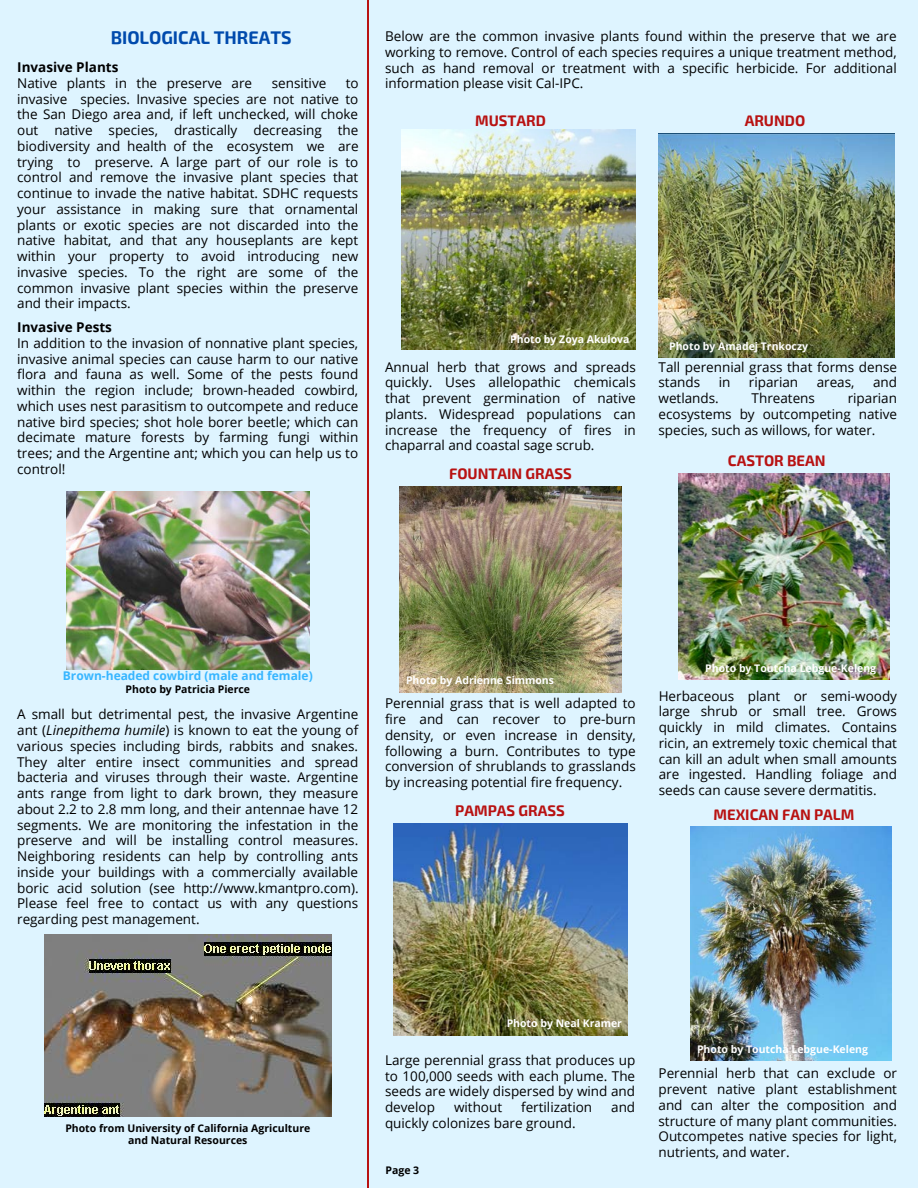
<style>
.page{position:relative;width:918px;height:1188px;background:#def4ff}
.page>*{position:absolute;margin:0;border:0;box-sizing:border-box;transform-origin:0 0}
.t1{font:700 18px "Exo 2";color:#004aad}
.t2{font:700 15px "Exo 2";color:#b81212}
.t3{font:13.5px/15.8px "Open Sans";color:#000;text-align:justify}
.t4{font:700 12px "Open Sans";color:#38b6ff}
.t5{font:700 10.5px "Open Sans";color:#fff}
.t6{font:700 10.5px/12.3px "Open Sans";color:#000;text-align:center}
.s1{font-weight:700}
.s2{font-style:italic}
</style>
<div class="page">
<img style="left:66px;top:492px;width:243px;height:177px">
<img style="left:401px;top:129px;width:234px;height:221px">
<img style="left:394px;top:823px;width:234px;height:213px">
<img style="left:678px;top:473px;width:212px;height:206px">
<hr style="left:367px;top:0;width:2px;height:1188px;background:#b81212">
<img style="left:45px;top:935px;width:287px;height:182px">
<img style="left:659px;top:133px;width:236px;height:224px">
<img style="left:399px;top:486px;width:222px;height:206px">
<img style="left:691px;top:826px;width:200px;height:234px">
<p class="t1" style="left:111px;top:26px;width:183px">BIOLOGICAL THREATS</p>
<h3 class="t3" style="left:17px;top:59px;width:237px"><span class="s1">Invasive Plants<br></span>Native plants in the preserve are</h3>
<h3 class="t3" style="left:272px;top:75px;width:56px">sensitive</h3>
<h3 class="t3" style="left:17px;top:75px;width:343px;text-indent:329px">to invasive species. Invasive species are not native to the San Diego area and, if left unchecked, will choke out native species, drastically decreasing the biodiversity and health of the ecosystem we are trying to preserve. A large part of our role is to control and remove the invasive plant species that continue to invade the native habitat. SDHC requests your assistance in making sure that ornamental plants or exotic species are not discarded into the native habitat, and that any houseplants are kept within your property to avoid introducing new invasive species. To the right are some of the common invasive plant species within the preserve</h3>
<p class="t3" style="left:17px;top:295px;width:115px">and their impacts.</p>
<p class="t3" style="left:17px;top:319px;width:343px;text-align:left"><span class="s1">Invasive Pests<br></span>In addition to the invasion of nonnative plant species, invasive animal species can cause harm to our native flora and fauna as well. Some of the pests found within the region include; brown-headed cowbird, which uses nest parasitism to outcompete and reduce native bird species; shot hole borer beetle; which can decimate mature forests by farming fungi within trees; and the Argentine ant; which you can help us to control!</p>
<h2 class="t3" style="left:385px;top:28px;width:513px">Below are the common invasive plants found within the preserve that we are working to remove. Control of each species requires a unique treatment method, such as hand removal or treatment with a specific herbicide. For additional information please visit Cal-IPC.</h2>
<p class="t2" style="left:475px;top:111px;width:72px">MUSTARD</p>
<h3 class="t2" style="left:745px;top:111px;width:62px">ARUNDO</h3>
<p class="t5" style="left:510px;top:332px;width:121px">Photo by Zoya Akulova</p>
<p class="t5" style="left:669px;top:339px;width:140px">Photo by Amadej Trnkoczy</p>
<h2 class="t3" style="left:385px;top:358px;width:252px">Annual herb that grows and spreads quickly. Uses allelopathic chemicals that prevent germination of native plants. Widespread populations can increase the frequency of fires in chaparral and coastal sage scrub.</h2>
<p class="t3" style="left:659px;top:358px;width:240px">Tall perennial grass that forms dense stands</p>
<p class="t3" style="left:719px;top:374px;width:13px">in</p>
<p class="t3" style="left:749px;top:374px;width:51px">riparian</p>
<p class="t3" style="left:817px;top:374px;width:39px">areas,</p>
<p class="t3" style="left:873px;top:374px;width:26px">and</p>
<p class="t3" style="left:659px;top:390px;width:62px">wetlands.</p>
<p class="t3" style="left:752px;top:390px;width:65px">Threatens</p>
<p class="t3" style="left:659px;top:390px;width:240px;text-indent:189px">riparian ecosystems by outcompeting native species, such as willows, for water.</p>
<h2 class="t2" style="left:728px;top:451px;width:99px">CASTOR BEAN</h2>
<h3 class="t2" style="left:449px;top:464px;width:124px">FOUNTAIN GRASS</h3>
<h3 class="t4" style="left:63px;top:667px;width:251px">Brown-headed cowbird (male and female)</h3>
<h3 class="t6" style="left:126px;top:683px;width:126px">Photo by Patricia Pierce</h3>
<h3 class="t3" style="left:17px;top:706px;width:343px">A small but detrimental pest, the invasive Argentine ant (<span class="s2">Linepithema humile</span>) is known to eat the young of various species including birds, rabbits and snakes.<br>They alter entire insect communities and spread bacteria and viruses through their waste. Argentine ants range from light to dark brown, they measure about 2.2 to 2.8 mm long, and their antennae have 12 segments. We are monitoring the infestation in the preserve and will be installing control measures.<br>Neighboring residents can help by controlling ants inside your buildings with a commercially available boric acid solution (see http://www.kmantpro.com).<br>Please feel free to contact us with any questions regarding pest management.</h3>
<h3 class="t5" style="left:406px;top:673px;width:150px">Photo by Adrienne Simmons</h3>
<p class="t3" style="left:385px;top:695px;width:252px">Perennial grass that is well adapted to fire and can recover to pre-burn density, or even increase in density, following a burn. Contributes to type conversion of shrublands to grasslands by increasing potential fire frequency.</p>
<h3 class="t2" style="left:455px;top:801px;width:111px">PAMPAS GRASS</h3>
<h3 class="t5" style="left:705px;top:661px;width:172px">Photo by Toutcha Lebgue-Keleng</h3>
<p class="t3" style="left:659px;top:687px;width:240px">Herbaceous plant or semi-woody large shrub or small tree. Grows quickly in mild climates. Contains ricin, an extremely toxic chemical that can kill an adult when small amounts are ingested. Handling foliage and seeds can cause severe dermatitis.</p>
<h2 class="t2" style="left:714px;top:805px;width:142px">MEXICAN FAN PALM</h2>
<p class="t6" style="left:65px;top:1122px;width:246px">Photo from University of California Agriculture and Natural Resources</p>
<p class="t5" style="left:507px;top:1016px;width:117px">Photo by Neal Kramer</p>
<p class="t3" style="left:385px;top:1052px;width:252px">Large perennial grass that produces up to 100,000 seeds with each plume. The seeds are widely dispersed by wind and develop</p>
<p class="t3" style="left:454px;top:1099px;width:50px">without</p>
<p class="t3" style="left:521px;top:1099px;width:73px">fertilization</p>
<p class="t3" style="left:611px;top:1099px;width:26px">and</p>
<p class="t3" style="left:385px;top:1115px;width:192px">quickly colonizes bare ground.</p>
<h2 class="t6" style="left:386px;top:1164px;width:35px">Page 3</h2>
<p class="t5" style="left:697px;top:1042px;width:172px">Photo by Toutcha Lebgue-Keleng</p>
<h4 class="t3" style="left:659px;top:1065px;width:240px">Perennial herb that can exclude or prevent native plant establishment and can alter the composition and structure of many plant communities.<br>Outcompetes native species for light, nutrients, and water.</h4>
</div>
